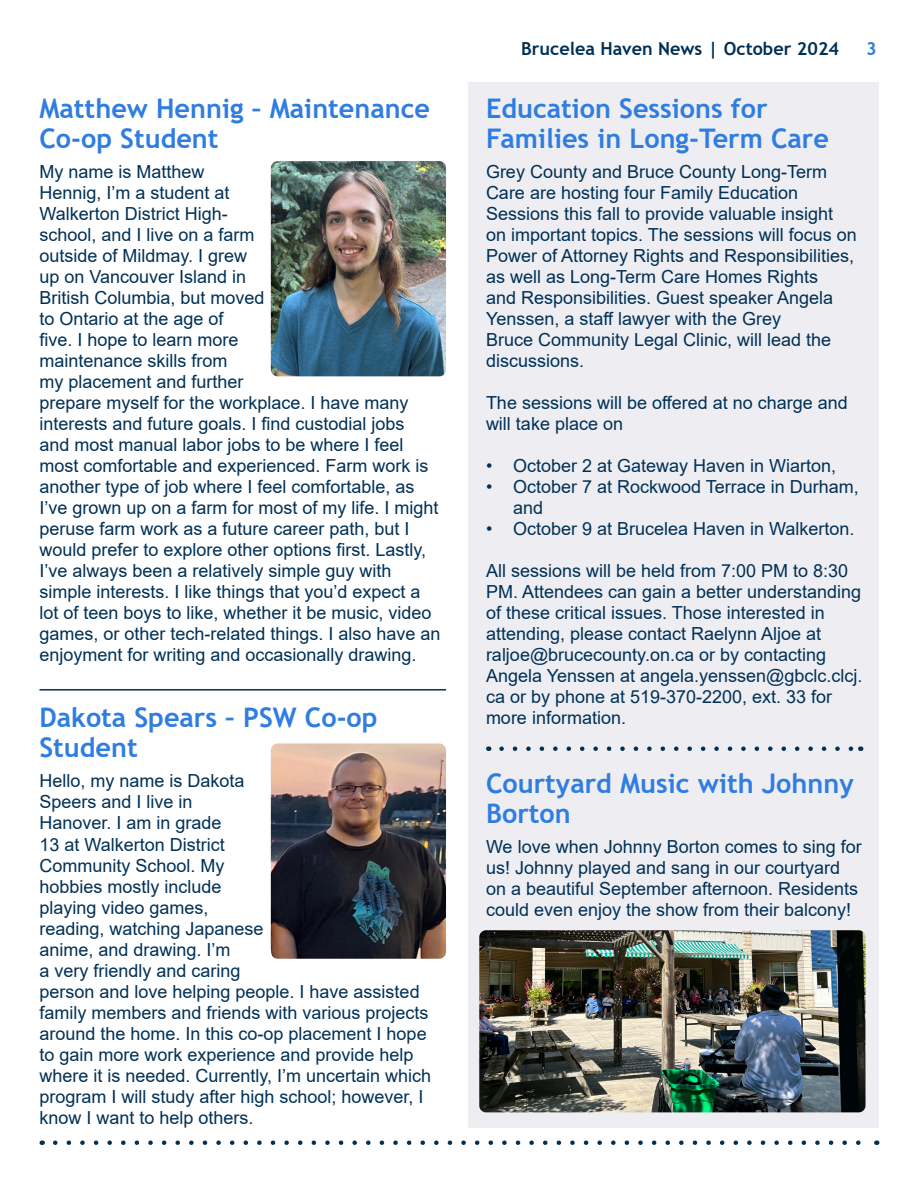
<style>
.page{position:relative;width:918px;height:1188px;background:#fff}
.page>*{position:absolute;margin:0;border:0;box-sizing:border-box;transform-origin:0 0}
.t1{font:700 27px/30px "Trebuchet MS";color:#2f7de1}
.t2{font:18px/21px "Arial";color:#003056}
.t3{font:700 18px "Trebuchet MS";color:#003056}
.t4{font:700 18px "Trebuchet MS";color:#2f7de1}
</style>
<div class="page">
<svg style="left:55px;top:1140px;width:806px;height:5px"></svg>
<div style="left:468px;top:82px;width:411px;height:1046px;background:#eeeef2"></div>
<img style="left:271px;top:161px;width:175px;height:215px">
<img style="left:271px;top:743px;width:175px;height:216px">
<hr style="left:39px;top:689px;width:407px;height:2px;background:#003056">
<svg style="left:502px;top:746px;width:352px;height:5px"></svg>
<img style="left:479px;top:930px;width:387px;height:182px">
<h1 class="t1" style="left:39px;top:94px;width:392px">Matthew Hennig – Maintenance<br>Co-op Student</h1>
<p class="t2" style="left:39px;top:161px;width:403px">My name is Matthew<br>Hennig, I’m a student at<br>Walkerton District High-<br>school, and I live on a farm<br>outside of Mildmay. I grew<br>up on Vancouver Island in<br>British Columbia, but moved<br>to Ontario at the age of<br>five. I hope to learn more<br>maintenance skills from<br>my placement and further<br>prepare myself for the workplace. I have many interests and future goals. I find custodial jobs<br>and most manual labor jobs to be where I feel most comfortable and experienced. Farm work is another type of job where I feel comfortable, as I’ve grown up on a farm for most of my life. I might peruse farm work as a future career path, but I would prefer to explore other options first. Lastly, I’ve always been a relatively simple guy with simple interests. I like things that you’d expect a lot of teen boys to like, whether it be music, video games, or other tech-related things. I also have an enjoyment for writing and occasionally drawing.</p>
<h1 class="t1" style="left:39px;top:703px;width:340px">Dakota Spears – PSW Co-op<br>Student</h1>
<p class="t2" style="left:39px;top:771px;width:393px">Hello, my name is Dakota<br>Speers and I live in<br>Hanover. I am in grade<br>13 at Walkerton District<br>Community School. My<br>hobbies mostly include<br>playing video games,<br>reading, watching Japanese<br>anime, and drawing. I’m<br>a very friendly and caring<br>person and love helping people. I have assisted family members and friends with various projects around the home. In this co-op placement I hope to gain more work experience and provide help where it is needed. Currently, I’m uncertain which program I will study after high school; however, I know I want to help others.</p>
<p class="t3" style="left:521px;top:37px;width:319px">Brucelea Haven News | October 2024</p>
<p class="t4" style="left:866px;top:37px;width:12px">3</p>
<h1 class="t1" style="left:486px;top:94px;width:345px">Education Sessions for<br>Families in Long-Term Care</h1>
<p class="t2" style="left:486px;top:161px;width:372px">Grey County and Bruce County Long-Term Care are hosting four Family Education Sessions this fall to provide valuable insight on important topics. The sessions will focus on Power of Attorney Rights and Responsibilities, as well as Long-Term Care Homes Rights<br>and Responsibilities. Guest speaker Angela Yenssen, a staff lawyer with the Grey<br>Bruce Community Legal Clinic, will lead the discussions.</p>
<p class="t2" style="left:486px;top:392px;width:363px">The sessions will be offered at no charge and will take place on</p>
<p class="t2" style="left:486px;top:455px;width:352px">• October 2 at Gateway Haven in Wiarton,</p>
<p class="t2" style="left:513px;top:476px;width:347px;text-indent:-27px">• October 7 at Rockwood Terrace in Durham, and</p>
<p class="t2" style="left:486px;top:518px;width:370px">• October 9 at Brucelea Haven in Walkerton.</p>
<p class="t2" style="left:486px;top:560px;width:378px">All sessions will be held from 7:00 PM to 8:30<br>PM. Attendees can gain a better understanding of these critical issues. Those interested in attending, please contact Raelynn Aljoe at raljoe@brucecounty.on.ca or by contacting Angela Yenssen at angela.yenssen@gbclc.clcj. ca or by phone at 519-370-2200, ext. 33 for more information.</p>
<h1 class="t1" style="left:486px;top:769px;width:369px">Courtyard Music with Johnny<br>Borton</h1>
<p class="t2" style="left:486px;top:836px;width:377px">We love when Johnny Borton comes to sing for us! Johnny played and sang in our courtyard on a beautiful September afternoon. Residents could even enjoy the show from their balcony!</p>
</div>
